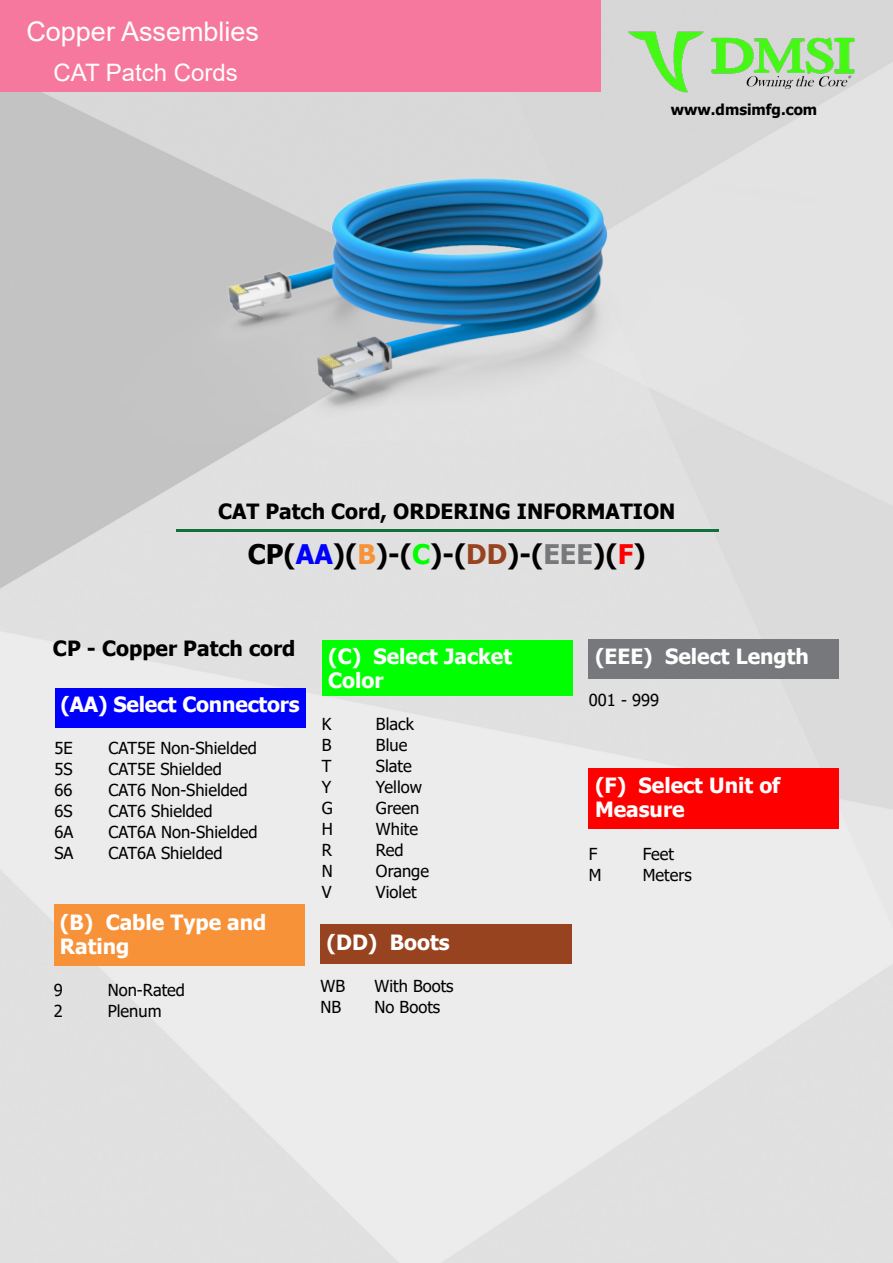
<style>
.page{position:relative;width:893px;height:1263px;background:#fff}
.page>*{position:absolute;margin:0;border:0;box-sizing:border-box;transform-origin:0 0}
.t1{font:700 27px "Tahoma";color:#000}
.t2{font:27px "Arial";color:#fff}
.t3{font:24px "Arial";color:#fff}
.t4{font:700 21px "Tahoma";color:#fff}
.t5{font:700 21px "Tahoma";color:#000}
.t6{font:16.5px "Tahoma";color:#000}
.t7{font:700 15px "Tahoma";color:#000}
.s1{color:#00f}
.s2{color:#f79239}
.s3{color:#0f0}
.s4{color:#984320}
.s5{color:#77787b}
.s6{color:#f00}
</style>
<div class="page">
<img style="left:0;top:0;width:893px;height:1263px">
<img style="left:625px;top:30px;width:233px;height:63px">
<div style="left:0;top:0;width:601px;height:92px;background:#f7789f"></div>
<hr style="left:177px;top:530px;width:542px;height:2px;background:#0f7039">
<img style="left:98px;top:78px;width:722px;height:366px">
<div style="left:55px;top:688px;width:250px;height:39px;background:#00f"></div>
<div style="left:54px;top:904px;width:251px;height:61px;background:#f79239"></div>
<div style="left:589px;top:639px;width:250px;height:39px;background:#77787b"></div>
<div style="left:589px;top:768px;width:250px;height:61px;background:#f00"></div>
<div style="left:322px;top:640px;width:250px;height:55px;background:#0f0"></div>
<div style="left:320px;top:924px;width:252px;height:39px;background:#984320"></div>
<h1 class="t2" style="left:26px;top:13px;width:234px">Copper Assemblies</h1>
<h2 class="t3" style="left:53px;top:56px;width:186px">CAT Patch Cords</h2>
<p class="t7" style="left:671px;top:99px;width:148px">www.dmsimfg.com</p>
<p class="t5" style="left:218px;top:496px;width:459px">CAT Patch Cord, ORDERING INFORMATION</p>
<p class="t1" style="left:248px;top:535px;width:399px">CP(<span class="s1">AA</span>)(<span class="s2">B</span>)-(<span class="s3">C</span>)-(<span class="s4">DD</span>)-(<span class="s5">EEE</span>)(<span class="s6">F</span>)</p>
<p class="t5" style="left:53px;top:634px;width:244px">CP - Copper Patch cord</p>
<p class="t4" style="left:60px;top:689px;width:241px">(AA) Select Connectors</p>
<p class="t6" style="left:54px;top:736px;width:20px">5E</p>
<p class="t6" style="left:108px;top:736px;width:150px">CAT5E Non-Shielded</p>
<p class="t6" style="left:54px;top:757px;width:20px">5S</p>
<p class="t6" style="left:108px;top:757px;width:115px">CAT5E Shielded</p>
<p class="t6" style="left:54px;top:778px;width:20px">66</p>
<p class="t6" style="left:108px;top:778px;width:141px">CAT6 Non-Shielded</p>
<p class="t6" style="left:54px;top:799px;width:20px">6S</p>
<p class="t6" style="left:108px;top:799px;width:106px">CAT6 Shielded</p>
<p class="t6" style="left:54px;top:820px;width:20px">6A</p>
<p class="t6" style="left:108px;top:820px;width:151px">CAT6A Non-Shielded</p>
<p class="t6" style="left:54px;top:841px;width:20px">SA</p>
<p class="t6" style="left:108px;top:841px;width:116px">CAT6A Shielded</p>
<p class="t4" style="left:60px;top:908px;width:208px">(B) Cable Type and</p>
<p class="t4" style="left:60px;top:932px;width:71px">Rating</p>
<p class="t6" style="left:54px;top:979px;width:11px">9</p>
<p class="t6" style="left:108px;top:979px;width:79px">Non-Rated</p>
<p class="t6" style="left:54px;top:1000px;width:11px">2</p>
<p class="t6" style="left:108px;top:1000px;width:55px">Plenum</p>
<p class="t4" style="left:328px;top:641px;width:185px">(C) Select Jacket</p>
<p class="t4" style="left:328px;top:665px;width:57px">Color</p>
<p class="t6" style="left:322px;top:712px;width:11px">K</p>
<p class="t6" style="left:376px;top:712px;width:40px">Black</p>
<p class="t6" style="left:322px;top:733px;width:11px">B</p>
<p class="t6" style="left:376px;top:733px;width:33px">Blue</p>
<p class="t6" style="left:322px;top:754px;width:11px">T</p>
<p class="t6" style="left:376px;top:754px;width:37px">Slate</p>
<p class="t6" style="left:322px;top:775px;width:11px">Y</p>
<p class="t6" style="left:376px;top:775px;width:48px">Yellow</p>
<p class="t6" style="left:322px;top:796px;width:13px">G</p>
<p class="t6" style="left:376px;top:796px;width:45px">Green</p>
<p class="t6" style="left:322px;top:817px;width:13px">H</p>
<p class="t6" style="left:376px;top:817px;width:44px">White</p>
<p class="t6" style="left:322px;top:838px;width:12px">R</p>
<p class="t6" style="left:376px;top:838px;width:29px">Red</p>
<p class="t6" style="left:322px;top:859px;width:13px">N</p>
<p class="t6" style="left:376px;top:859px;width:55px">Orange</p>
<p class="t6" style="left:322px;top:880px;width:11px">V</p>
<p class="t6" style="left:376px;top:880px;width:42px">Violet</p>
<p class="t4" style="left:327px;top:927px;width:125px">(DD) Boots</p>
<p class="t6" style="left:320px;top:974px;width:26px">WB</p>
<p class="t6" style="left:374px;top:974px;width:81px">With Boots</p>
<p class="t6" style="left:320px;top:995px;width:22px">NB</p>
<p class="t6" style="left:374px;top:995px;width:67px">No Boots</p>
<p class="t4" style="left:595px;top:642px;width:215px">(EEE) Select Length</p>
<p class="t6" style="left:589px;top:689px;width:72px">001 - 999</p>
<p class="t4" style="left:595px;top:771px;width:187px">(F) Select Unit of</p>
<p class="t4" style="left:595px;top:795px;width:91px">Measure</p>
<p class="t6" style="left:589px;top:842px;width:10px">F</p>
<p class="t6" style="left:643px;top:842px;width:33px">Feet</p>
<p class="t6" style="left:589px;top:863px;width:14px">M</p>
<p class="t6" style="left:643px;top:863px;width:50px">Meters</p>
</div>
